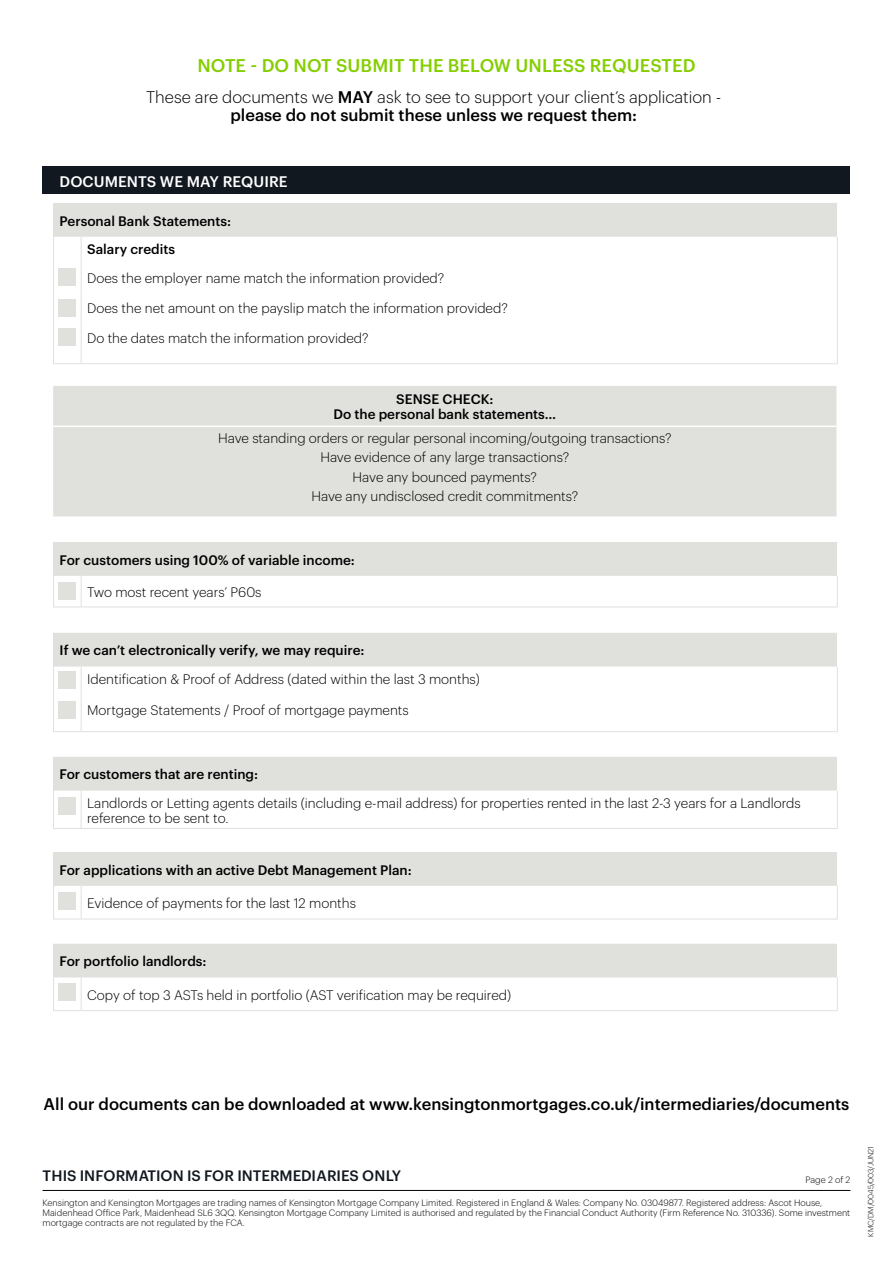
<style>
.page{position:relative;width:893px;height:1263px;background:#fff}
.page>*{position:absolute;margin:0;border:0;box-sizing:border-box;transform-origin:0 0}
.t1{font:500 18px "Graphik LC";letter-spacing:.005em;color:#85ce00}
.t2{font:300 16.5px/18.1px "Graphik LC";color:#000;text-align:center}
.t3{font:500 16.5px "Graphik LC";color:#000}
.t4{font:500 15px "Graphik LC";letter-spacing:.005em;color:#fff}
.t5{font:500 14.85px "Graphik LC";letter-spacing:-.01em;color:#111820}
.t6{font:300 13.5px/19px "Graphik LC";color:#000}
.t7{font:500 13.5px/28.2px "Graphik LC";color:#000}
.t8{font:300 9px/9.9px "Graphik LC";color:#000}
.t9{font:300 7.5px "Graphik LC";color:#000}
.s1{font-weight:500}
</style>
<div class="page">
<div style="left:43px;top:166px;width:807px;height:27px;background:#111820"></div>
<hr style="left:43px;top:1190px;width:807px;height:1px;background:#000">
<div style="left:54px;top:203px;width:783px;height:34px;background:#e0e1dd"></div>
<hr style="left:53px;top:237px;width:1px;height:126px;background:#e0e1dd">
<svg style="left:53px;top:363px;width:28px;height:1px"></svg>
<hr style="left:81px;top:237px;width:1px;height:126px;background:#e0e1dd">
<hr style="left:837px;top:237px;width:1px;height:126px;background:#e0e1dd">
<hr style="left:81px;top:363px;width:757px;height:1px;background:#e0e1dd">
<div style="left:59px;top:269px;width:17px;height:17px;background:#e0e1dd"></div>
<div style="left:59px;top:300px;width:17px;height:17px;background:#e0e1dd"></div>
<div style="left:59px;top:328px;width:17px;height:17px;background:#e0e1dd"></div>
<div style="left:54px;top:543px;width:783px;height:33px;background:#e0e1dd"></div>
<svg style="left:54px;top:542px;width:27px;height:1px"></svg>
<hr style="left:81px;top:542px;width:756px;height:1px;background:#e0e1dd">
<svg style="left:53px;top:576px;width:784px;height:32px"></svg>
<hr style="left:81px;top:576px;width:1px;height:31px;background:#e0e1dd">
<hr style="left:837px;top:576px;width:1px;height:31px;background:#e0e1dd">
<hr style="left:81px;top:607px;width:757px;height:1px;background:#e0e1dd">
<div style="left:59px;top:582px;width:17px;height:17px;background:#e0e1dd"></div>
<div style="left:54px;top:633px;width:783px;height:33px;background:#e0e1dd"></div>
<svg style="left:54px;top:666px;width:783px;height:65px"></svg>
<hr style="left:53px;top:666px;width:1px;height:65px;background:#e0e1dd">
<svg style="left:53px;top:731px;width:28px;height:1px"></svg>
<hr style="left:81px;top:666px;width:1px;height:65px;background:#e0e1dd">
<hr style="left:837px;top:666px;width:1px;height:65px;background:#e0e1dd">
<hr style="left:81px;top:731px;width:757px;height:1px;background:#e0e1dd">
<div style="left:59px;top:672px;width:17px;height:17px;background:#e0e1dd"></div>
<div style="left:59px;top:702px;width:17px;height:17px;background:#e0e1dd"></div>
<div style="left:54px;top:757px;width:783px;height:34px;background:#e0e1dd"></div>
<svg style="left:53px;top:791px;width:28px;height:38px"></svg>
<hr style="left:81px;top:791px;width:1px;height:37px;background:#e0e1dd">
<hr style="left:837px;top:791px;width:1px;height:37px;background:#e0e1dd">
<hr style="left:81px;top:828px;width:757px;height:1px;background:#e0e1dd">
<div style="left:59px;top:797px;width:17px;height:17px;background:#e0e1dd"></div>
<div style="left:54px;top:852px;width:783px;height:34px;background:#e0e1dd"></div>
<svg style="left:53px;top:886px;width:784px;height:34px"></svg>
<hr style="left:81px;top:886px;width:1px;height:33px;background:#e0e1dd">
<hr style="left:837px;top:886px;width:1px;height:33px;background:#e0e1dd">
<hr style="left:81px;top:919px;width:757px;height:1px;background:#e0e1dd">
<div style="left:59px;top:892px;width:17px;height:17px;background:#e0e1dd"></div>
<div style="left:54px;top:944px;width:783px;height:33px;background:#e0e1dd"></div>
<svg style="left:53px;top:977px;width:784px;height:34px"></svg>
<hr style="left:81px;top:977px;width:1px;height:33px;background:#e0e1dd">
<hr style="left:837px;top:977px;width:1px;height:33px;background:#e0e1dd">
<hr style="left:81px;top:1010px;width:757px;height:1px;background:#e0e1dd">
<div style="left:59px;top:984px;width:17px;height:17px;background:#e0e1dd"></div>
<div style="left:53px;top:386px;width:783px;height:130px;background:#e0e1dd"></div>
<hr style="left:53px;top:426px;width:783px;height:1px;background:#fff">
<h1 class="t1" style="left:197px;top:52px;width:500px">NOTE - DO NOT SUBMIT THE BELOW UNLESS REQUESTED</h1>
<p class="t2" style="left:146px;top:87px;width:577px">These are documents we <span class="s1">MAY</span> ask to see to support your client’s application - <span class="s1">please do not submit these unless we request them:</span></p>
<p class="t4" style="left:60px;top:170px;width:230px">DOCUMENTS WE MAY REQUIRE</p>
<p class="t7" style="left:87px;top:205px;width:146px;text-indent:-28px">Personal Bank Statements:<br>Salary credits</p>
<p class="t6" style="left:87px;top:268px;width:359px">Does the employer name match the information provided?</p>
<p class="t6" style="left:87px;top:292px;width:422px;line-height:29.7px">Does the net amount on the payslip match the information provided?<br>Do the dates match the information provided?</p>
<p class="t7" style="left:333px;top:391px;width:224px;line-height:14.9px;text-align:center">SENSE CHECK:<br>Do the personal bank statements…</p>
<p class="t6" style="left:218px;top:428px;width:455px;text-align:center">Have standing orders or regular personal incoming/outgoing transactions?<br>Have evidence of any large transactions?<br>Have any bounced payments?<br>Have any undisclosed credit commitments?</p>
<p class="t7" style="left:60px;top:545px;width:297px">For customers using 100% of variable income:</p>
<p class="t6" style="left:87px;top:581px;width:176px">Two most recent years’ P60s</p>
<p class="t7" style="left:60px;top:635px;width:306px">If we can’t electronically verify, we may require:</p>
<p class="t6" style="left:87px;top:668px;width:394px">Identification &amp; Proof of Address (dated within the last 3 months)</p>
<p class="t6" style="left:87px;top:700px;width:323px">Mortgage Statements / Proof of mortgage payments</p>
<p class="t7" style="left:60px;top:759px;width:200px">For customers that are renting:</p>
<p class="t6" style="left:87px;top:794px;width:715px;line-height:14.9px">Landlords or Letting agents details (including e-mail address) for properties rented in the last 2-3 years for a Landlords reference to be sent to.</p>
<p class="t7" style="left:60px;top:854px;width:354px">For applications with an active Debt Management Plan:</p>
<p class="t6" style="left:87px;top:892px;width:270px">Evidence of payments for the last 12 months</p>
<p class="t7" style="left:60px;top:946px;width:149px">For portfolio landlords:</p>
<p class="t6" style="left:87px;top:984px;width:425px">Copy of top 3 ASTs held in portfolio (AST verification may be required)</p>
<p class="t3" style="left:44px;top:1091px;width:807px">All our documents can be downloaded at www.kensingtonmortgages.co.uk/intermediaries/documents</p>
<p class="t5" style="left:43px;top:1165px;width:360px">THIS INFORMATION IS FOR INTERMEDIARIES ONLY</p>
<p class="t8" style="left:806px;top:1174px;width:46px">Page 2 of 2</p>
<p class="t8" style="left:43px;top:1197px;width:809px">Kensington and Kensington Mortgages are trading names of Kensington Mortgage Company Limited. Registered in England &amp; Wales: Company No. 03049877. Registered address: Ascot House,<br>Maidenhead Office Park, Maidenhead SL6 3QQ. Kensington Mortgage Company Limited is authorised and regulated by the Financial Conduct Authority (Firm Reference No. 310336). Some investment mortgage contracts are not regulated by the FCA.</p>
<p class="t9" style="left:865px;top:1237px;width:92px;rotate:-90deg">KMC/DM/0045/003/JUN21</p>
</div>
